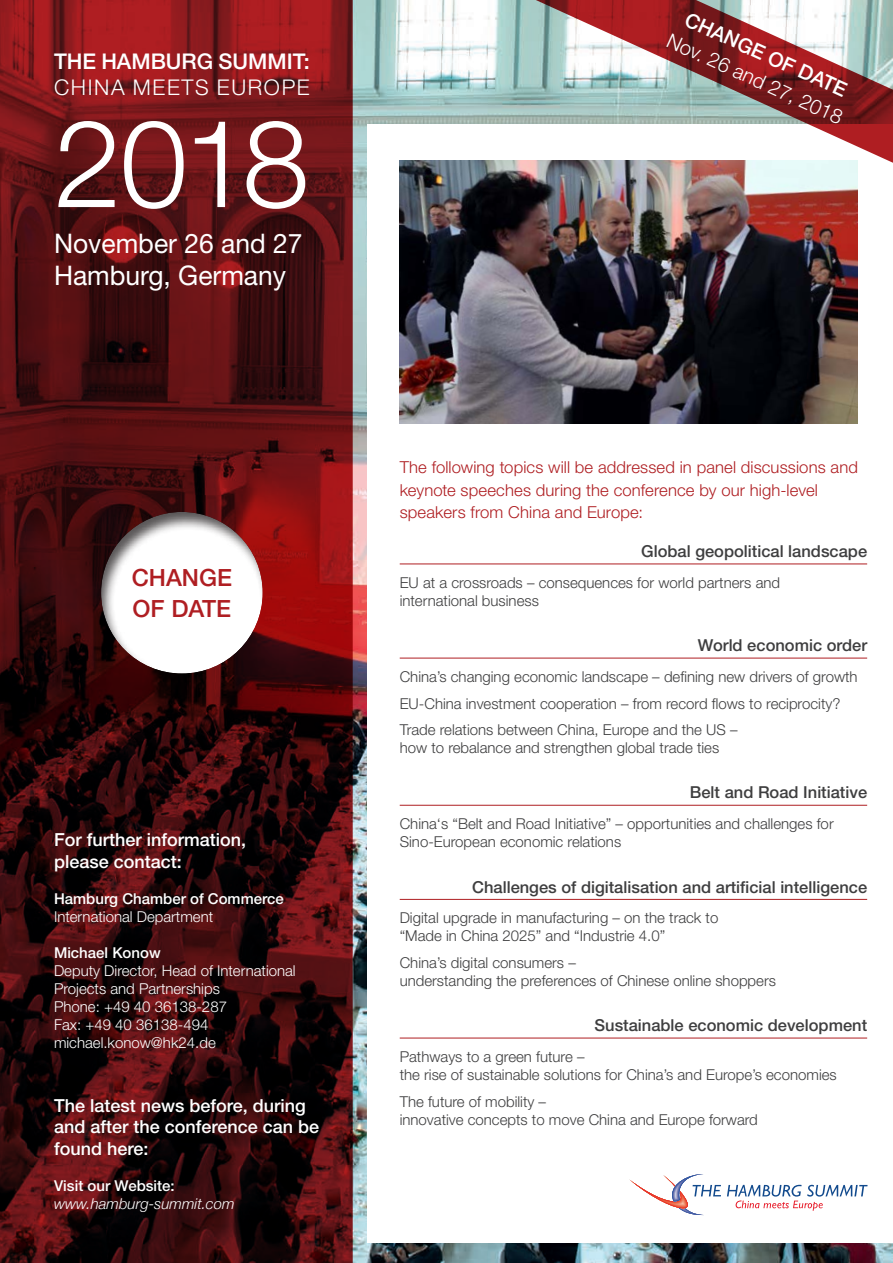
<style>
.page{position:relative;width:893px;height:1263px;background:#fff}
.page>*{position:absolute;margin:0;border:0;box-sizing:border-box;transform-origin:0 0}
.t1{font:300 121.8px "Helvetica Neue LT Std";color:#fff}
.t2{font:27px "Helvetica Neue LT Std";color:#fff}
.t3{font:500 23.7px/31px "Helvetica Neue LT Std";color:#af1e22}
.t4{font:500 21.6px "Helvetica Neue LT Std";color:#fff}
.t5{font:300 21.6px "Helvetica Neue LT Std";letter-spacing:.075em;color:#fff}
.t6{font:300 20.25px/26.5px "Helvetica Neue LT Std";color:#fff;text-align:center}
.Copy_Balken{font:500 18px/21.6px "Helvetica Neue LT Std";color:#fff}
.Copy{font:500 16.5px "Helvetica Neue LT Std";color:#3e3e3f}
.Copy-2{font:300 16.5px/22.5px "Helvetica Neue LT Std";letter-spacing:.005em;color:#af1e22}
.Copy-3{font:300 15px/18px "Helvetica Neue LT Std";color:#3e3e3f}
.Copy_Balken-2{font:300 15px/18px "Helvetica Neue LT Std";color:#fff}
.Copy_Balken-3{font:italic 300 15px/18px "Helvetica Neue";color:#fff}
.Copy_Balken-4{font:500 15px "Helvetica Neue LT Std";color:#fff}
.s1{font-family:"Helvetica Neue LT Std";font-weight:500;font-style:normal}
.s2{font-weight:500}
</style>
<div class="page">
<img style="left:354px;top:0;width:539px;height:1263px">
<svg style="left:0;top:0;width:354px;height:1263px;background:#4b0e10"></svg>
<div style="left:367px;top:125px;width:526px;height:1118px;background:#fff"></div>
<hr style="left:400px;top:563px;width:467px;height:1px;background:#af1e22">
<hr style="left:400px;top:658px;width:467px;height:1px;background:#af1e22">
<hr style="left:400px;top:805px;width:467px;height:1px;background:#af1e22">
<hr style="left:400px;top:899px;width:467px;height:1px;background:#af1e22">
<hr style="left:400px;top:1038px;width:467px;height:1px;background:#af1e22">
<img style="left:400px;top:160px;width:457px;height:263px">
<svg style="left:727px;top:1185px;width:141px;height:26px"></svg>
<svg style="left:629px;top:1174px;width:92px;height:41px"></svg>
<svg style="left:506px;top:0;width:387px;height:169px"></svg>
<div style="left:100px;top:509px;width:165px;height:165px;background:#231f20;opacity:.75"></div>
<p class="t4" style="left:54px;top:49px;width:257px">THE HAMBURG SUMMIT:</p>
<p class="t5" style="left:54px;top:75px;width:257px">CHINA MEETS EUROPE</p>
<p class="t1" style="left:54px;top:89px;width:257px">2018</p>
<p class="t2" style="left:54px;top:227px;width:250px">November 26 and 27</p>
<p class="t2" style="left:54px;top:260px;width:234px">Hamburg, Germany</p>
<p class="t3" style="left:132px;top:561px;width:102px">CHANGE<br>OF DATE</p>
<p class="Copy_Balken" style="left:54px;top:829px;width:194px">For further information, please contact:</p>
<p class="Copy_Balken-4" style="left:54px;top:889px;width:231px">Hamburg Chamber of Commerce</p>
<p class="Copy_Balken-2" style="left:54px;top:907px;width:161px">International Department</p>
<p class="Copy_Balken-4" style="left:54px;top:943px;width:108px">Michael Konow</p>
<p class="Copy_Balken-2" style="left:54px;top:961px;width:243px">Deputy Director, Head of International<br>Projects and Partnerships</p>
<p class="Copy_Balken-2" style="left:54px;top:997px;width:174px">Phone: +49 40 36138-287</p>
<p class="Copy_Balken-2" style="left:54px;top:1015px;width:156px">Fax: +49 40 36138-494</p>
<p class="Copy_Balken-2" style="left:54px;top:1033px;width:163px">michael.konow@hk24.de</p>
<p class="Copy_Balken" style="left:54px;top:1094px;width:267px">The latest news before, during and after the conference can be found here:</p>
<p class="Copy_Balken-3" style="left:54px;top:1176px;width:182px"><span class="s1">Visit our Website: </span>www.hamburg-summit.com</p>
<p class="t6" style="left:685px;top:2px;width:192px;rotate:25deg"><span class="s2">CHANGE OF DATE<br></span>Nov. 26 and 27, 2018</p>
<p class="Copy-2" style="left:400px;top:456px;width:460px">The following topics will be addressed in panel discussions and keynote speeches during the conference by our high-level speakers from China and Europe:</p>
<p class="Copy" style="left:641px;top:541px;width:227px">Global geopolitical landscape</p>
<p class="Copy-3" style="left:400px;top:573px;width:382px">EU at a crossroads – consequences for world partners and international business</p>
<p class="Copy" style="left:698px;top:636px;width:171px">World economic order</p>
<p class="Copy-3" style="left:400px;top:667px;width:459px">China’s changing economic landscape – defining new drivers of growth</p>
<p class="Copy-3" style="left:400px;top:694px;width:442px">EU-China investment cooperation – from record flows to reciprocity?</p>
<p class="Copy-3" style="left:400px;top:720px;width:339px">Trade relations between China, Europe and the US – how to rebalance and strengthen global trade ties</p>
<p class="Copy" style="left:690px;top:783px;width:179px">Belt and Road Initiative</p>
<p class="Copy-3" style="left:400px;top:815px;width:435px">China‘s “Belt and Road Initiative” – opportunities and challenges for<br>Sino-European economic relations</p>
<p class="Copy" style="left:472px;top:877px;width:396px">Challenges of digitalisation and artificial intelligence</p>
<p class="Copy-3" style="left:400px;top:909px;width:320px">Digital upgrade in manufacturing – on the track to “Made in China 2025” and “Industrie 4.0”</p>
<p class="Copy-3" style="left:400px;top:953px;width:378px">China’s digital consumers –<br>understanding the preferences of Chinese online shoppers</p>
<p class="Copy" style="left:594px;top:1015px;width:274px">Sustainable economic development</p>
<p class="Copy-3" style="left:400px;top:1047px;width:439px">Pathways to a green future –<br>the rise of sustainable solutions for China’s and Europe’s economies</p>
<p class="Copy-3" style="left:400px;top:1092px;width:360px">The future of mobility –<br>innovative concepts to move China and Europe forward</p>
</div>
